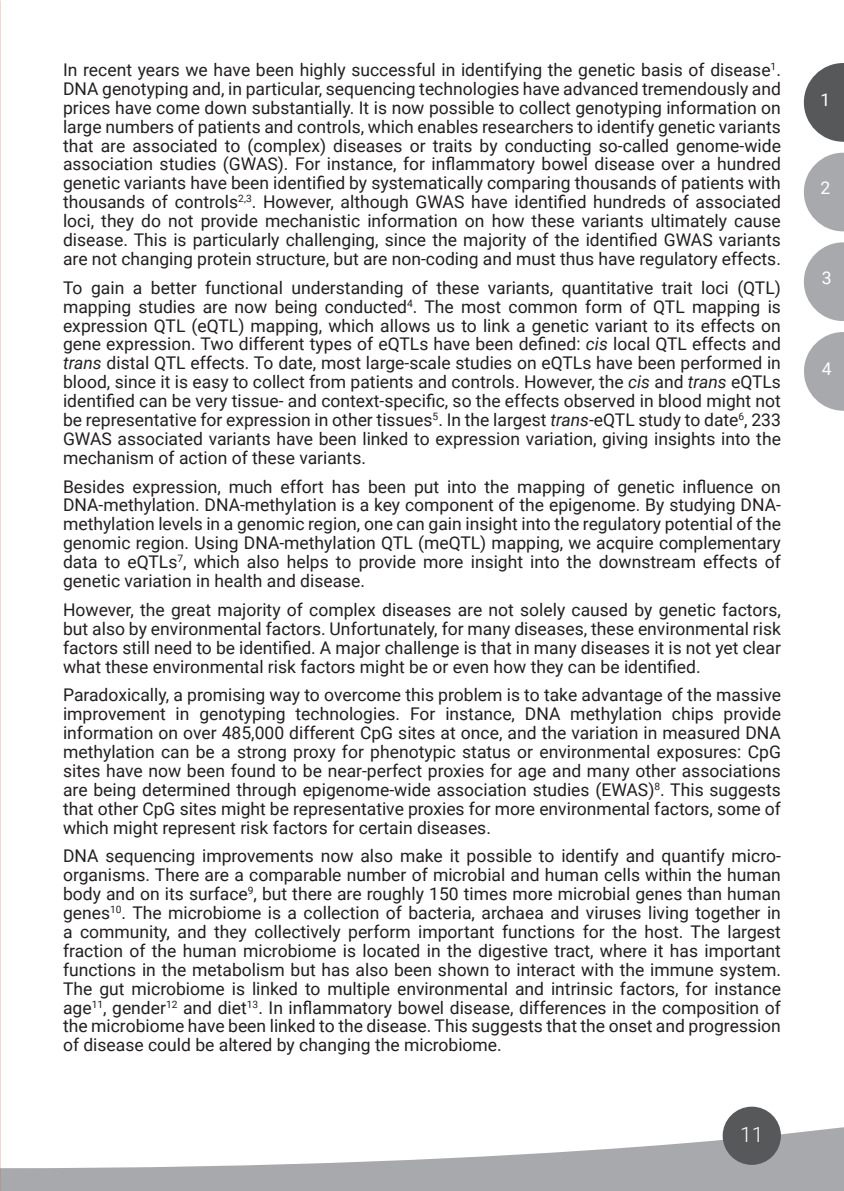
<style>
.page{position:relative;width:844px;height:1191px;background:#fff}
.page>*{position:absolute;margin:0;border:0;box-sizing:border-box;transform-origin:0 0}
.t1{font:300 21px "Roboto";color:#fff}
.t2{font:17.5px/18.9px "Roboto Regular 2";color:#231f20}
.t3{font:17.5px/18.9px "Roboto";color:#231f20;text-align:justify}
.t4{font:17.5px "Roboto Regular 2";color:#fff}
.s1{font-family:"Roboto Regular 2"}
.s2{font-style:italic}
.s3{font-family:"Roboto";font-style:italic}
</style>
<div class="page">
<svg style="left:1px;top:1125px;width:842px;height:66px;fill:#a8a9ad"></svg>
<div style="left:722px;top:1106px;width:58px;height:58px;background:#57585a;border-radius:50%"></div>
<svg style="left:803px;top:63px;width:40px;height:79px"></svg>
<svg style="left:803px;top:153px;width:40px;height:78px"></svg>
<svg style="left:803px;top:242px;width:40px;height:79px"></svg>
<svg style="left:804px;top:332px;width:39px;height:79px"></svg>
<img style="left:0;top:0;width:1px;height:1191px">
<p class="t2" style="left:63px;top:60px;width:719px;text-align:justify">In recent years we have been highly successful in identifying the genetic basis of disease<sup>1</sup>.<br>DNA genotyping and, in particular, sequencing technologies have advanced tremendously and prices have come down substantially. It is now possible to collect genotyping information on large numbers of patients and controls, which enables researchers to identify genetic variants that are associated to (complex) diseases or traits by conducting so-called genome-wide</p>
<p class="t3" style="left:63px;top:154px;width:719px">association studies (GWAS). For instance, for inflammatory bowel disease over a hundred genetic variants have been identified by systematically comparing thousands of patients with <span class="s1">thousands of controls</span><sup>2,3</sup>. However, although GWAS have identified hundreds of associated</p>
<p class="t2" style="left:63px;top:211px;width:719px">loci, they do not provide mechanistic information on how these variants ultimately cause</p>
<p class="t3" style="left:63px;top:230px;width:719px">disease. This is particularly challenging, since the majority of the identified GWAS variants</p>
<p class="t2" style="left:63px;top:243px;width:719px;line-height:28.9px">are not changing protein structure, but are non-coding and must thus have regulatory effects.<br>To gain a better functional understanding of these variants, quantitative trait loci (QTL)</p>
<p class="t2" style="left:63px;top:296px;width:719px">mapping studies are now being conducted<sup>4</sup>. The most common form of QTL mapping is expression QTL (eQTL) mapping, which allows us to link a genetic variant to its effects on</p>
<p class="t3" style="left:63px;top:334px;width:719px">gene expression. Two different types of eQTLs have been defined: <span class="s2">cis</span> <span class="s1">local QTL effects and</span></p>
<p class="t2" style="left:63px;top:353px;width:719px"><span class="s3">trans</span> distal QTL effects. To date, most large-scale studies on eQTLs have been performed in blood, since it is easy to collect from patients and controls. However, the <span class="s3">cis</span> and <span class="s3">trans</span> eQTLs</p>
<p class="t3" style="left:63px;top:391px;width:719px">identified can be very tissue- and context-specific, so the effects observed in blood might not</p>
<p class="t2" style="left:63px;top:409px;width:719px;text-align:justify">be representative for expression in other tissues<sup>5</sup>. In the largest <span class="s3">trans</span>-eQTL study to date<sup>6</sup>, 233<br>GWAS associated variants have been linked to expression variation, giving insights into the mechanism of action of these variants.</p>
<p class="t3" style="left:63px;top:476px;width:719px">Besides expression, much effort has been put into the mapping of genetic influence on</p>
<p class="t2" style="left:63px;top:495px;width:719px;text-align:justify">DNA-methylation. DNA-methylation is a key component of the epigenome. By studying DNA&shy;methylation levels in a genomic region, one can gain insight into the regulatory potential of the genomic region. Using DNA-methylation QTL (meQTL) mapping, we acquire complementary data to eQTLs<sup>7</sup>, which also helps to provide more insight into the downstream effects of genetic variation in health and disease.</p>
<p class="t2" style="left:63px;top:599px;width:719px">However, the great majority of complex diseases are not solely caused by genetic factors, but also by environmental factors. Unfortunately, for many diseases, these environmental risk</p>
<p class="t3" style="left:63px;top:637px;width:719px">factors still need to be identified. A major challenge is that in many diseases it is not yet clear what these environmental risk factors might be or even how they can be identified.</p>
<p class="t2" style="left:63px;top:685px;width:719px;text-align:justify">Paradoxically, a promising way to overcome this problem is to take advantage of the massive improvement in genotyping technologies. For instance, DNA methylation chips provide information on over 485,000 different CpG sites at once, and the variation in measured DNA methylation can be a strong proxy for phenotypic status or environmental exposures: CpG sites have now been found to be near-perfect proxies for age and many other associations</p>
<p class="t3" style="left:63px;top:779px;width:719px">are being determined through epigenome-wide association studies (EWAS)<sup>8</sup><span class="s1">. This suggests</span></p>
<p class="t2" style="left:63px;top:798px;width:719px">that other CpG sites might be representative proxies for more environmental factors, some of which might represent risk factors for certain diseases.</p>
<p class="t2" style="left:63px;top:846px;width:719px;text-align:justify">DNA sequencing improvements now also make it possible to identify and quantify micro&shy;organisms. There are a comparable number of microbial and human cells within the human body and on its surface<sup>9</sup>, but there are roughly 150 times more microbial genes than human genes<sup>10</sup>. The microbiome is a collection of bacteria, archaea and viruses living together in a community, and they collectively perform important functions for the host. The largest fraction of the human microbiome is located in the digestive tract, where it has important functions in the metabolism but has also been shown to interact with the immune system.<br>The gut microbiome is linked to multiple environmental and intrinsic factors, for instance</p>
<p class="t3" style="left:63px;top:997px;width:719px"><span class="s1">age</span><sup>11</sup><span class="s1">, gender</span><sup>12</sup> <span class="s1">and diet</span><sup>13</sup>. In inflammatory bowel disease, differences in the composition of</p>
<p class="t2" style="left:63px;top:1016px;width:719px">the microbiome have been linked to the disease. This suggests that the onset and progression of disease could be altered by changing the microbiome.</p>
<p class="t1" style="left:740px;top:1120px;width:25px">11</p>
<p class="t4" style="left:820px;top:88px;width:11px">1</p>
<p class="t4" style="left:820px;top:176px;width:11px">2</p>
<p class="t4" style="left:821px;top:265px;width:11px">3</p>
<p class="t4" style="left:821px;top:356px;width:11px">4</p>
</div>
